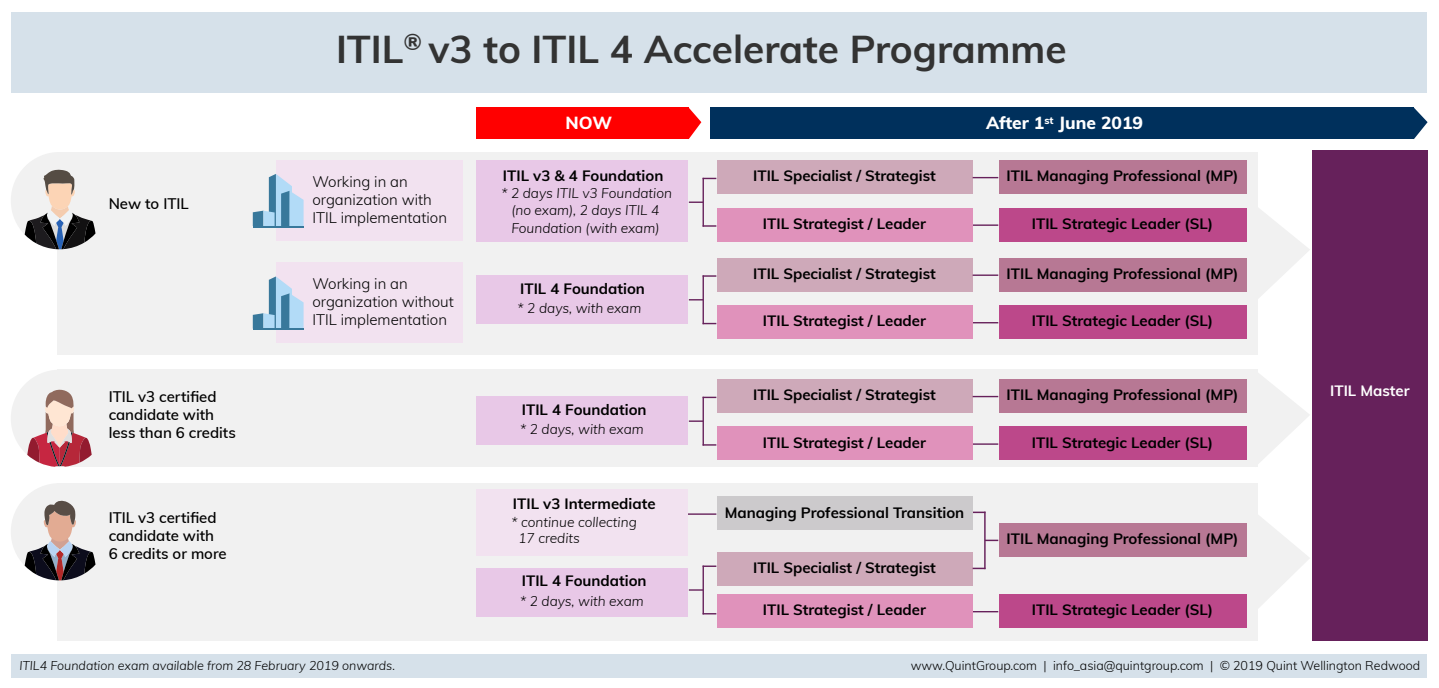
<style>
.page{position:relative;width:1439px;height:688px;background:#fff}
.page>*{position:absolute;margin:0;border:0;box-sizing:border-box;transform-origin:0 0}
.t1{font:700 38.75px "Muli";color:#333}
.t2{font:800 17.5px "Muli";color:#fff}
.t3{font:700 15px "Muli";color:#000}
.t4{font:600 15px/18px "Muli";color:#000}
.t5{font:300 15px/18px "Muli";color:#000}
.t6{font:700 15px "Muli";color:#fff}
.t7{font:italic 300 13.75px/17.5px "Muli";color:#000;text-align:center}
.t8{font:300 12.5px "Muli";color:#000}
.t9{font:italic 300 12.5px "Muli";color:#000}
</style>
<div class="page">
<svg style="left:689px;top:108px;width:12px;height:31px"></svg>
<div style="left:476px;top:108px;width:213px;height:31px;background:#f00"></div>
<div style="left:58px;top:152px;width:1200px;height:203px;background:#f1f1f1"></div>
<svg style="left:1258px;top:208px;width:52px;height:90px"></svg>
<div style="left:58px;top:369px;width:1200px;height:98px;background:#f1f1f1"></div>
<svg style="left:1258px;top:373px;width:51px;height:91px"></svg>
<div style="left:58px;top:483px;width:1200px;height:157px;background:#f1f1f1"></div>
<svg style="left:1258px;top:515px;width:52px;height:93px"></svg>
<div style="left:11px;top:12px;width:1416px;height:80px;background:#d6e1ea"></div>
<div style="left:11px;top:654px;width:1416px;height:24px;background:#d6e1ea"></div>
<hr style="left:681px;top:513px;width:35px;height:1px;background:#66215b">
<svg style="left:689px;top:589px;width:13px;height:1px"></svg>
<svg style="left:704px;top:565px;width:12px;height:2px"></svg>
<svg style="left:704px;top:613px;width:12px;height:1px"></svg>
<hr style="left:702px;top:565px;width:2px;height:49px;background:#66215b">
<svg style="left:972px;top:177px;width:26px;height:1px"></svg>
<hr style="left:972px;top:224px;width:26px;height:2px;background:#66215b">
<svg style="left:985px;top:539px;width:13px;height:2px"></svg>
<svg style="left:972px;top:567px;width:12px;height:2px"></svg>
<svg style="left:972px;top:511px;width:12px;height:2px"></svg>
<hr style="left:984px;top:511px;width:1px;height:58px;background:#66215b">
<svg style="left:972px;top:611px;width:26px;height:1px"></svg>
<svg style="left:689px;top:201px;width:13px;height:2px"></svg>
<svg style="left:704px;top:178px;width:12px;height:1px"></svg>
<svg style="left:702px;top:225px;width:14px;height:2px"></svg>
<hr style="left:702px;top:178px;width:2px;height:48px;background:#66215b">
<svg style="left:689px;top:299px;width:13px;height:1px"></svg>
<svg style="left:704px;top:275px;width:12px;height:2px"></svg>
<svg style="left:704px;top:323px;width:12px;height:1px"></svg>
<hr style="left:702px;top:275px;width:2px;height:49px;background:#66215b">
<div style="left:11px;top:483px;width:97px;height:97px;background:#f1f1f1;border-radius:50%"></div>
<svg style="left:25px;top:500px;width:71px;height:80px"></svg>
<div style="left:11px;top:369px;width:97px;height:98px;background:#f1f1f1;border-radius:50%"></div>
<svg style="left:27px;top:389px;width:65px;height:78px"></svg>
<div style="left:11px;top:152px;width:97px;height:97px;background:#f1f1f1;border-radius:50%"></div>
<svg style="left:25px;top:169px;width:71px;height:80px"></svg>
<div style="left:276px;top:160px;width:187px;height:80px;background:#f2e2f0"></div>
<div style="left:476px;top:160px;width:212px;height:81px;background:#e8c8e7"></div>
<div style="left:716px;top:160px;width:256px;height:34px;background:#cea9b9"></div>
<div style="left:716px;top:208px;width:256px;height:33px;background:#e092bb"></div>
<div style="left:999px;top:160px;width:247px;height:34px;background:#b77894"></div>
<div style="left:999px;top:208px;width:247px;height:33px;background:#bc488a"></div>
<div style="left:476px;top:489px;width:212px;height:66px;background:#f2e2f0"></div>
<div style="left:716px;top:551px;width:256px;height:34px;background:#cea9b9"></div>
<div style="left:716px;top:594px;width:256px;height:34px;background:#e092bb"></div>
<div style="left:999px;top:522px;width:247px;height:34px;background:#b77894"></div>
<div style="left:999px;top:594px;width:247px;height:34px;background:#bc488a"></div>
<div style="left:476px;top:568px;width:212px;height:48px;background:#e8c8e7"></div>
<div style="left:716px;top:496px;width:256px;height:34px;background:#cccacc"></div>
<div style="left:1312px;top:150px;width:116px;height:490px;background:#66215b"></div>
<svg style="left:1414px;top:108px;width:13px;height:31px"></svg>
<div style="left:710px;top:108px;width:704px;height:31px;background:#00305c"></div>
<hr style="left:972px;top:274px;width:26px;height:2px;background:#66215b">
<svg style="left:972px;top:322px;width:26px;height:1px"></svg>
<div style="left:476px;top:275px;width:212px;height:49px;background:#e8c8e7"></div>
<div style="left:716px;top:258px;width:256px;height:33px;background:#cea9b9"></div>
<div style="left:716px;top:305px;width:256px;height:34px;background:#e092bb"></div>
<div style="left:999px;top:258px;width:247px;height:33px;background:#b77894"></div>
<div style="left:999px;top:305px;width:247px;height:34px;background:#bc488a"></div>
<svg style="left:689px;top:420px;width:13px;height:2px"></svg>
<svg style="left:704px;top:396px;width:12px;height:2px"></svg>
<svg style="left:704px;top:444px;width:12px;height:1px"></svg>
<hr style="left:702px;top:396px;width:2px;height:49px;background:#66215b">
<svg style="left:972px;top:396px;width:26px;height:1px"></svg>
<svg style="left:972px;top:443px;width:26px;height:1px"></svg>
<div style="left:476px;top:396px;width:212px;height:49px;background:#e8c8e7"></div>
<div style="left:716px;top:379px;width:256px;height:34px;background:#cea9b9"></div>
<div style="left:716px;top:426px;width:256px;height:34px;background:#e092bb"></div>
<div style="left:999px;top:379px;width:247px;height:34px;background:#b77894"></div>
<div style="left:999px;top:426px;width:247px;height:34px;background:#bc488a"></div>
<div style="left:276px;top:262px;width:187px;height:80px;background:#f2e2f0"></div>
<svg style="left:253px;top:174px;width:51px;height:52px"></svg>
<hr style="left:253px;top:226px;width:51px;height:2px;background:#38789b">
<svg style="left:253px;top:276px;width:51px;height:52px"></svg>
<hr style="left:253px;top:328px;width:51px;height:2px;background:#38789b">
<h1 class="t1" style="left:336px;top:21px;width:732px">ITIL<sup>®</sup> v3 to ITIL 4 Accelerate Programme</h1>
<p class="t2" style="left:565px;top:110px;width:48px">NOW</p>
<p class="t2" style="left:986px;top:110px;width:159px">After 1<sup>st</sup> June 2019</p>
<p class="t3" style="left:503px;top:165px;width:162px">ITIL v3 &amp; 4 Foundation</p>
<p class="t3" style="left:753px;top:165px;width:184px">ITIL Specialist / Strategist</p>
<p class="t3" style="left:763px;top:212px;width:165px">ITIL Strategist / Leader</p>
<p class="t5" style="left:312px;top:172px;width:136px">Working in an organization with<br>ITIL implementation</p>
<p class="t4" style="left:109px;top:194px;width:82px">New to ITIL</p>
<p class="t7" style="left:501px;top:183px;width:172px">* 2 days ITIL v3 Foundation (no exam), 2 days ITIL 4<br>Foundation (with exam)</p>
<p class="t4" style="left:109px;top:387px;width:129px">ITIL v3 certified candidate with less than 6 credits</p>
<p class="t4" style="left:109px;top:508px;width:120px">ITIL v3 certified candidate with<br>6 credits or more</p>
<p class="t5" style="left:312px;top:273px;width:143px">Working in an organization without<br>ITIL implementation</p>
<p class="t3" style="left:520px;top:277px;width:126px">ITIL 4 Foundation</p>
<p class="t7" style="left:518px;top:298px;width:125px">* 2 days, with exam</p>
<p class="t3" style="left:522px;top:398px;width:126px">ITIL 4 Foundation</p>
<p class="t7" style="left:520px;top:420px;width:125px">* 2 days, with exam</p>
<p class="t3" style="left:513px;top:492px;width:144px">ITIL v3 Intermediate</p>
<p class="t7" style="left:518px;top:513px;width:120px;line-height:16.5px;text-align:left;text-indent:-7px">* continue collecting<br>17 credits</p>
<p class="t3" style="left:522px;top:570px;width:126px">ITIL 4 Foundation</p>
<p class="t7" style="left:520px;top:591px;width:125px">* 2 days, with exam</p>
<p class="t3" style="left:753px;top:262px;width:184px">ITIL Specialist / Strategist</p>
<p class="t3" style="left:763px;top:310px;width:165px">ITIL Strategist / Leader</p>
<p class="t3" style="left:753px;top:383px;width:184px">ITIL Specialist / Strategist</p>
<p class="t3" style="left:763px;top:431px;width:165px">ITIL Strategist / Leader</p>
<p class="t3" style="left:725px;top:501px;width:241px">Managing Professional Transition</p>
<p class="t3" style="left:753px;top:556px;width:184px">ITIL Specialist / Strategist</p>
<p class="t3" style="left:763px;top:598px;width:165px">ITIL Strategist / Leader</p>
<p class="t3" style="left:1006px;top:165px;width:233px">ITIL Managing Professional (MP)</p>
<p class="t3" style="left:1032px;top:212px;width:183px">ITIL Strategic Leader (SL)</p>
<p class="t3" style="left:1006px;top:262px;width:233px">ITIL Managing Professional (MP)</p>
<p class="t3" style="left:1032px;top:310px;width:183px">ITIL Strategic Leader (SL)</p>
<p class="t3" style="left:1006px;top:383px;width:233px">ITIL Managing Professional (MP)</p>
<p class="t3" style="left:1032px;top:431px;width:183px">ITIL Strategic Leader (SL)</p>
<p class="t3" style="left:1006px;top:527px;width:233px">ITIL Managing Professional (MP)</p>
<p class="t3" style="left:1032px;top:598px;width:183px">ITIL Strategic Leader (SL)</p>
<p class="t6" style="left:1330px;top:380px;width:81px">ITIL Master</p>
<p class="t9" style="left:19px;top:656px;width:377px">ITIL4 Foundation exam available from 28 February 2019 onwards.</p>
<p class="t8" style="left:911px;top:656px;width:511px">www.QuintGroup.com | info_asia@quintgroup.com | © 2019 Quint Wellington Redwood</p>
</div>
